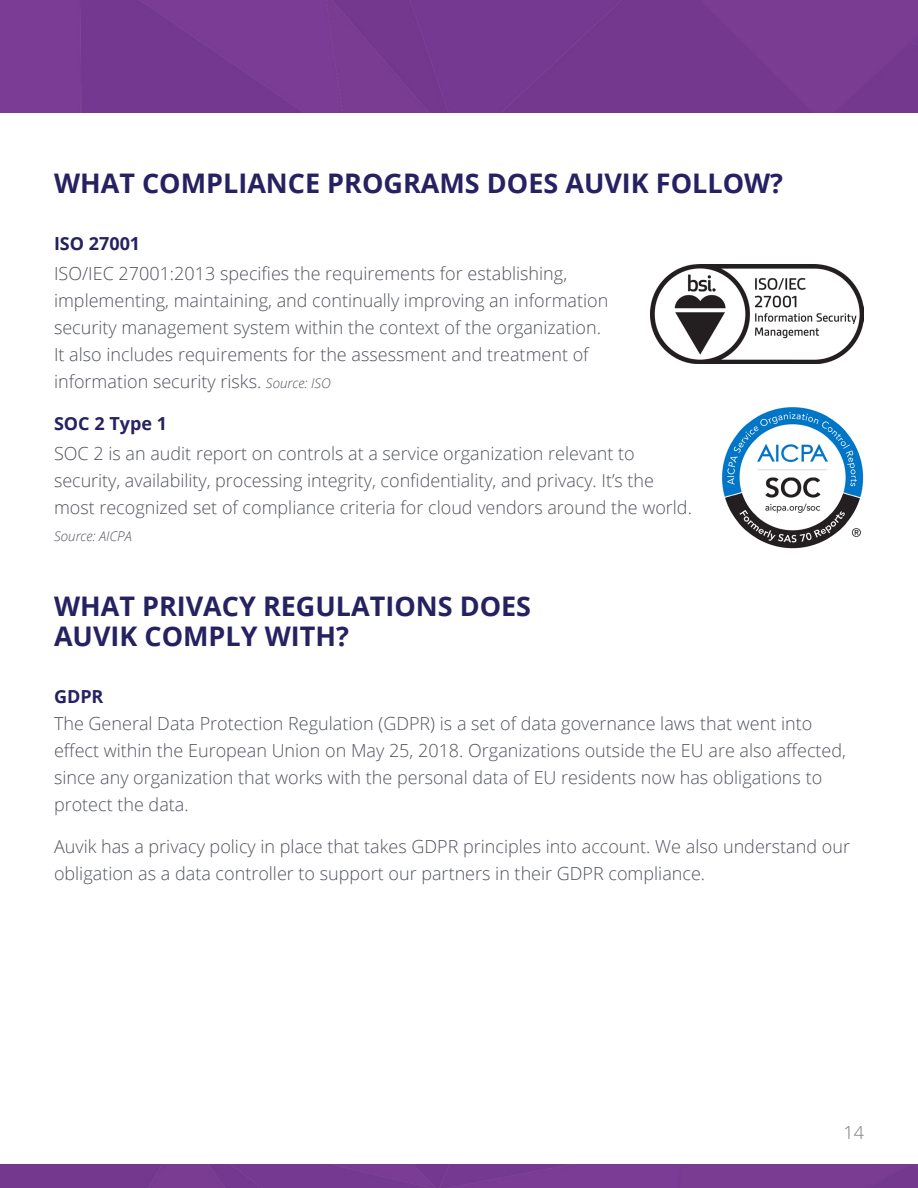
<style>
.page{position:relative;width:918px;height:1188px;background:#fff}
.page>*{position:absolute;margin:0;border:0;box-sizing:border-box;transform-origin:0 0}
.headline{font:700 27px/30px "Open Sans";color:#262262}
.body_copy{font:300 18px/27px "Open Sans";color:#50545c}
.small_headline2{font:700 18px "Open Sans";color:#262262}
.t1{font:300 18px "Open Sans";color:#76787b}
.body_copy-2{font:italic 300 13.5px "Open Sans";color:#50545c}
.s1{font-style:italic;font-size:13.5px}
</style>
<div class="page">
<div style="left:0;top:1164px;width:918px;height:24px;background:#7a3c92"></div>
<div style="left:0;top:0;width:918px;height:112px;background:#753991"></div>
<img style="left:722px;top:407px;width:142px;height:142px">
<img style="left:650px;top:264px;width:214px;height:99px">
<p class="headline" style="left:54px;top:168px;width:731px">WHAT COMPLIANCE PROGRAMS DOES AUVIK FOLLOW?</p>
<p class="small_headline2" style="left:54px;top:231px;width:88px">ISO 27001</p>
<p class="body_copy" style="left:54px;top:260px;width:556px">ISO/IEC 27001:2013 specifies the requirements for establishing, implementing, maintaining, and continually improving an information security management system within the context of the organization.<br>It also includes requirements for the assessment and treatment of information security risks. <span class="s1">Source: ISO</span></p>
<p class="small_headline2" style="left:54px;top:411px;width:115px">SOC 2 Type 1</p>
<p class="body_copy" style="left:54px;top:440px;width:639px">SOC 2 is an audit report on controls at a service organization relevant to security, availability, processing integrity, confidentiality, and privacy. It’s the most recognized set of compliance criteria for cloud vendors around the world.</p>
<p class="body_copy-2" style="left:54px;top:527px;width:79px">Source: AICPA</p>
<p class="headline" style="left:54px;top:591px;width:479px">WHAT PRIVACY REGULATIONS DOES<br>AUVIK COMPLY WITH?</p>
<p class="small_headline2" style="left:54px;top:684px;width:51px">GDPR</p>
<p class="body_copy" style="left:54px;top:710px;width:794px">The General Data Protection Regulation (GDPR) is a set of data governance laws that went into effect within the European Union on May 25, 2018. Organizations outside the EU are also affected, since any organization that works with the personal data of EU residents now has obligations to protect the data.</p>
<p class="body_copy" style="left:54px;top:833px;width:798px">Auvik has a privacy policy in place that takes GDPR principles into account. We also understand our obligation as a data controller to support our partners in their GDPR compliance.</p>
<p class="t1" style="left:843px;top:1120px;width:22px">14</p>
</div>
